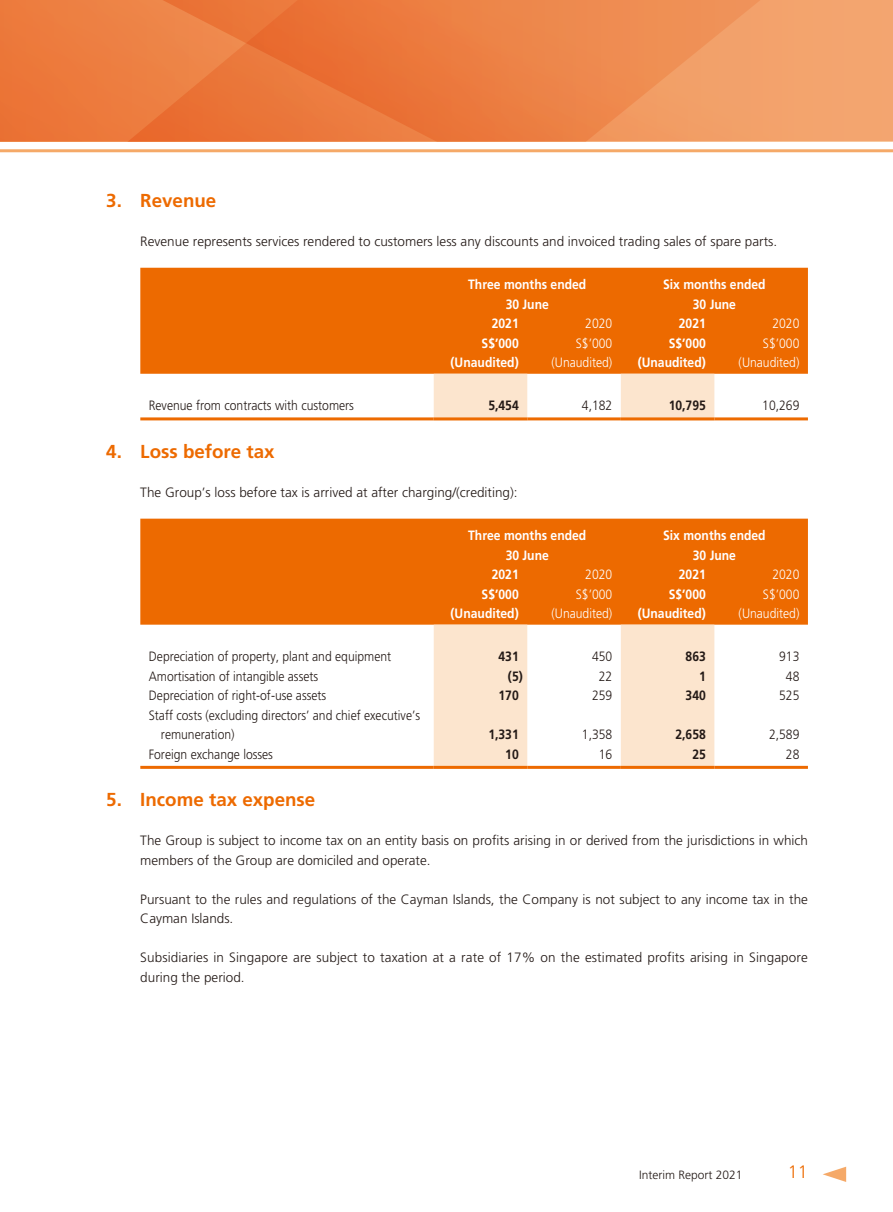
<style>
.page{position:relative;width:893px;height:1212px;background:#fff}
.page>*{position:absolute;margin:0;border:0;box-sizing:border-box;transform-origin:0 0}
.t1{font:700 18.75px "Frutiger LT Std";color:#ed6a00}
.t2{font:300 18px "Frutiger LT Std";color:#ed6a00}
.t3{font:300 13.5px/19.5px "Frutiger LT Std";color:#231916}
.t4{font:300 13.5px/19.5px "Frutiger LT Std";color:#231916;scale:.9 1}
.t5{font:700 13.5px/19.5px "Frutiger LT Std";color:#fff;text-align:center;scale:.9 1}
.t6{font:300 13.5px "Frutiger LT Std";color:#fff;scale:.9 1}
.t7{font:700 13.5px "Frutiger LT Std";color:#231916;scale:.9 1}
.t8{font:300 12px "Frutiger LT Std";color:#231916}
</style>
<div class="page">
<svg style="left:0;top:0;width:893px;height:3px;background:#ed874b"></svg>
<svg style="left:0;top:3px;width:893px;height:138px;background:#ed864b"></svg>
<hr style="left:0;top:149px;width:893px;height:3px;background:#f5a968">
<svg style="left:823px;top:1166px;width:23px;height:16px"></svg>
<div style="left:140px;top:268px;width:668px;height:106px;background:#ed6a00"></div>
<svg style="left:434px;top:374px;width:280px;height:43px"></svg>
<hr style="left:140px;top:417px;width:294px;height:3px;background:#ed6a00">
<hr style="left:434px;top:417px;width:93px;height:3px;background:#ed6a00">
<hr style="left:527px;top:417px;width:94px;height:3px;background:#ed6a00">
<hr style="left:621px;top:417px;width:93px;height:3px;background:#ed6a00">
<hr style="left:714px;top:417px;width:94px;height:3px;background:#ed6a00">
<div style="left:140px;top:519px;width:668px;height:106px;background:#ed6a00"></div>
<svg style="left:434px;top:625px;width:280px;height:141px"></svg>
<hr style="left:140px;top:766px;width:294px;height:3px;background:#ed6a00">
<hr style="left:434px;top:766px;width:93px;height:3px;background:#ed6a00">
<hr style="left:527px;top:766px;width:94px;height:3px;background:#ed6a00">
<hr style="left:621px;top:766px;width:93px;height:3px;background:#ed6a00">
<hr style="left:714px;top:766px;width:94px;height:3px;background:#ed6a00">
<h1 class="t1" style="left:106px;top:189px;width:112px">3. Revenue</h1>
<p class="t3" style="left:140px;top:232px;width:638px">Revenue represents services rendered to customers less any discounts and invoiced trading sales of spare parts.</p>
<p class="t5" style="left:468px;top:275px;width:133px">Three months ended<br>30 June</p>
<p class="t5" style="left:663px;top:275px;width:116px">Six months ended<br>30 June</p>
<p class="t5" style="left:492px;top:314px;width:32px">2021</p>
<p class="t6" style="left:585px;top:316px;width:32px">2020</p>
<p class="t5" style="left:679px;top:314px;width:32px">2021</p>
<p class="t6" style="left:772px;top:316px;width:32px">2020</p>
<p class="t5" style="left:482px;top:333px;width:43px">S$’000</p>
<p class="t6" style="left:576px;top:335px;width:42px">S$’000</p>
<p class="t5" style="left:669px;top:333px;width:43px">S$’000</p>
<p class="t6" style="left:763px;top:335px;width:42px">S$’000</p>
<p class="t5" style="left:451px;top:353px;width:77px">(Unaudited)</p>
<p class="t6" style="left:551px;top:355px;width:69px">(Unaudited)</p>
<p class="t5" style="left:638px;top:353px;width:77px">(Unaudited)</p>
<p class="t6" style="left:739px;top:355px;width:69px">(Unaudited)</p>
<p class="t4" style="left:149px;top:396px;width:230px">Revenue from contracts with customers</p>
<p class="t7" style="left:488px;top:398px;width:35px">5,454</p>
<p class="t4" style="left:582px;top:396px;width:35px">4,182</p>
<p class="t7" style="left:669px;top:398px;width:43px">10,795</p>
<p class="t4" style="left:762px;top:396px;width:43px">10,269</p>
<h1 class="t1" style="left:106px;top:440px;width:170px">4. Loss before tax</h1>
<p class="t3" style="left:140px;top:483px;width:379px">The Group’s loss before tax is arrived at after charging/(crediting):</p>
<p class="t5" style="left:468px;top:526px;width:133px">Three months ended<br>30 June</p>
<p class="t5" style="left:663px;top:526px;width:116px">Six months ended<br>30 June</p>
<p class="t5" style="left:492px;top:565px;width:32px">2021</p>
<p class="t6" style="left:585px;top:567px;width:32px">2020</p>
<p class="t5" style="left:679px;top:565px;width:32px">2021</p>
<p class="t6" style="left:772px;top:567px;width:32px">2020</p>
<p class="t5" style="left:482px;top:584px;width:43px">S$’000</p>
<p class="t6" style="left:576px;top:586px;width:42px">S$’000</p>
<p class="t5" style="left:669px;top:584px;width:43px">S$’000</p>
<p class="t6" style="left:763px;top:586px;width:42px">S$’000</p>
<p class="t5" style="left:451px;top:604px;width:77px">(Unaudited)</p>
<p class="t6" style="left:551px;top:606px;width:69px">(Unaudited)</p>
<p class="t5" style="left:638px;top:604px;width:77px">(Unaudited)</p>
<p class="t6" style="left:739px;top:606px;width:69px">(Unaudited)</p>
<p class="t4" style="left:149px;top:647px;width:271px">Depreciation of property, plant and equipment</p>
<p class="t7" style="left:498px;top:649px;width:24px">431</p>
<p class="t4" style="left:592px;top:647px;width:24px">450</p>
<p class="t7" style="left:686px;top:649px;width:24px">863</p>
<p class="t4" style="left:779px;top:647px;width:24px">913</p>
<p class="t4" style="left:149px;top:667px;width:190px">Amortisation of intangible assets</p>
<p class="t7" style="left:508px;top:668px;width:18px">(5)</p>
<p class="t4" style="left:599px;top:667px;width:17px">22</p>
<p class="t7" style="left:699px;top:668px;width:9px">1</p>
<p class="t4" style="left:786px;top:667px;width:17px">48</p>
<p class="t4" style="left:149px;top:686px;width:199px">Depreciation of right-of-use assets</p>
<p class="t7" style="left:498px;top:688px;width:24px">170</p>
<p class="t4" style="left:592px;top:686px;width:24px">259</p>
<p class="t7" style="left:686px;top:688px;width:24px">340</p>
<p class="t4" style="left:779px;top:686px;width:24px">525</p>
<p class="t4" style="left:161px;top:706px;width:289px;text-indent:-12px">Staff costs (excluding directors’ and chief executive’s remuneration)</p>
<p class="t7" style="left:488px;top:727px;width:35px">1,331</p>
<p class="t4" style="left:582px;top:725px;width:35px">1,358</p>
<p class="t7" style="left:675px;top:727px;width:35px">2,658</p>
<p class="t4" style="left:769px;top:725px;width:35px">2,589</p>
<p class="t4" style="left:149px;top:745px;width:140px">Foreign exchange losses</p>
<p class="t7" style="left:505px;top:746px;width:17px">10</p>
<p class="t4" style="left:599px;top:745px;width:17px">16</p>
<p class="t7" style="left:692px;top:746px;width:17px">25</p>
<p class="t4" style="left:786px;top:745px;width:17px">28</p>
<h1 class="t1" style="left:106px;top:789px;width:211px">5. Income tax expense</h1>
<p class="t3" style="left:140px;top:831px;width:669px">The Group is subject to income tax on an entity basis on profits arising in or derived from the jurisdictions in which members of the Group are domiciled and operate.</p>
<p class="t3" style="left:140px;top:889px;width:669px">Pursuant to the rules and regulations of the Cayman Islands, the Company is not subject to any income tax in the<br>Cayman Islands.</p>
<p class="t3" style="left:140px;top:948px;width:669px">Subsidiaries in Singapore are subject to taxation at a rate of 17% on the estimated profits arising in Singapore during the period.</p>
<p class="t8" style="left:639px;top:1168px;width:105px">Interim Report 2021</p>
<h2 class="t2" style="left:788px;top:1162px;width:22px">11</h2>
</div>
